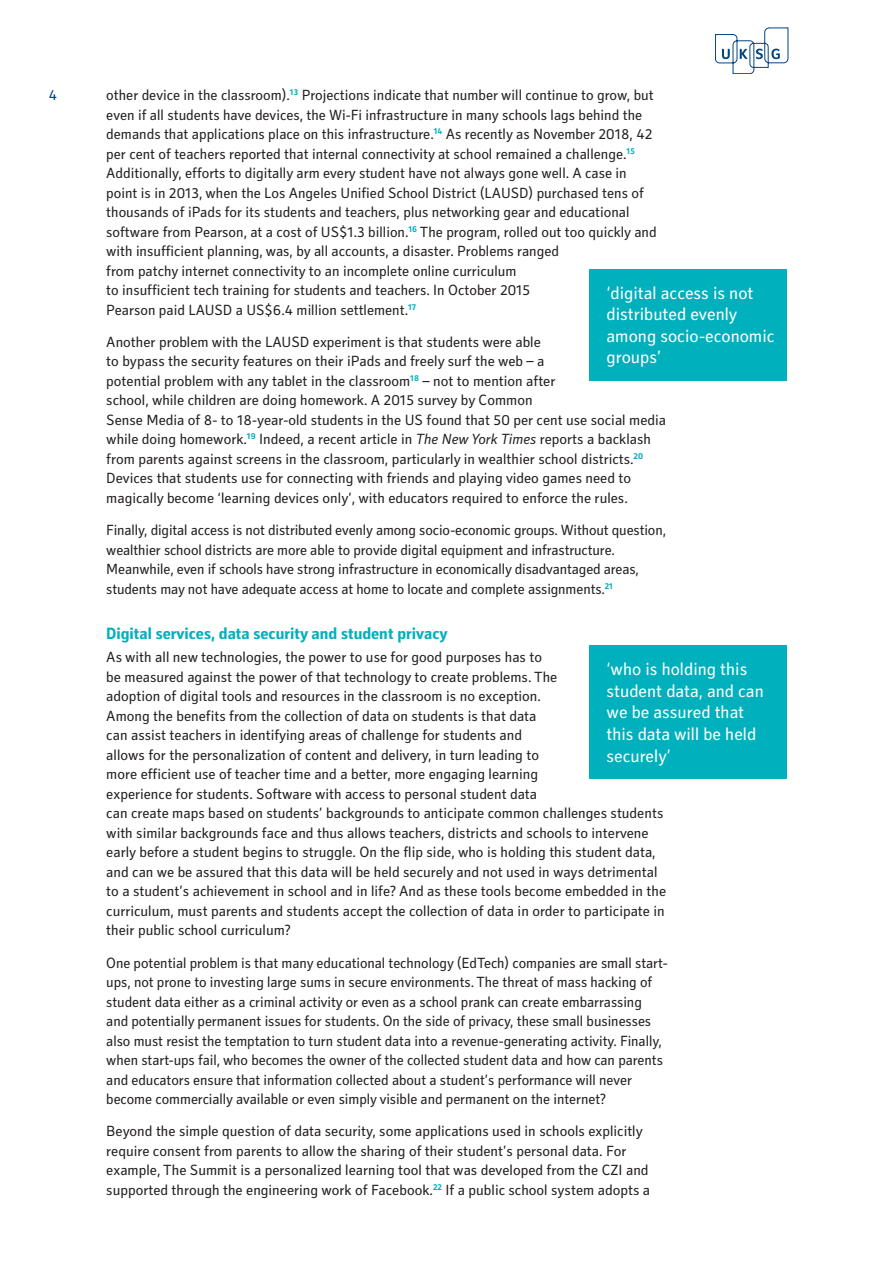
<style>
.page{position:relative;width:893px;height:1263px;background:#fff}
.page>*{position:absolute;margin:0;border:0;box-sizing:border-box;transform-origin:0 0}
.Stand_out_quote{font:18px/21.6px "Secca Std";color:#fff}
.B-Style_Heading{font:700 16.5px "Secca Std";color:#00b0bc}
.Body{font:15px/19.5px "Secca Std";color:#231f20}
.t1{font:15px "Secca Std";color:#014081}
.s1{font-style:italic}
</style>
<div class="page">
<svg style="left:715px;top:28px;width:73px;height:46px"></svg>
<div style="left:590px;top:269px;width:197px;height:111px;background:#00b0bc"></div>
<div style="left:590px;top:645px;width:197px;height:134px;background:#00b0bc"></div>
<p class="t1" style="left:49px;top:87px;width:10px">4</p>
<p class="Body" style="left:106px;top:86px;width:552px">other device in the classroom).<sup>13</sup> Projections indicate that number will continue to grow, but even if all students have devices, the Wi-Fi infrastructure in many schools lags behind the demands that applications place on this infrastructure.<sup>14</sup> As recently as November 2018, 42 per cent of teachers reported that internal connectivity at school remained a challenge.<sup>15<br></sup>Additionally, efforts to digitally arm every student have not always gone well. A case in point is in 2013, when the Los Angeles Unified School District (LAUSD) purchased tens of thousands of iPads for its students and teachers, plus networking gear and educational software from Pearson, at a cost of US$1.3 billion.<sup>16</sup> The program, rolled out too quickly and with insufficient planning, was, by all accounts, a disaster. Problems ranged<br>from patchy internet connectivity to an incomplete online curriculum<br>to insufficient tech training for students and teachers. In October 2015<br>Pearson paid LAUSD a US$6.4 million settlement.<sup>17</sup></p>
<p class="Body" style="left:106px;top:333px;width:561px">Another problem with the LAUSD experiment is that students were able<br>to bypass the security features on their iPads and freely surf the web – a<br>potential problem with any tablet in the classroom<sup>18</sup> – not to mention after<br>school, while children are doing homework. A 2015 survey by Common<br>Sense Media of 8- to 18-year-old students in the US found that 50 per cent use social media while doing homework.<sup>19</sup> Indeed, a recent article in <span class="s1">The New York Times</span> reports a backlash from parents against screens in the classroom, particularly in wealthier school districts.<sup>20<br></sup>Devices that students use for connecting with friends and playing video games need to magically become ‘learning devices only’, with educators required to enforce the rules.</p>
<p class="Body" style="left:106px;top:521px;width:561px">Finally, digital access is not distributed evenly among socio-economic groups. Without question, wealthier school districts are more able to provide digital equipment and infrastructure.<br>Meanwhile, even if schools have strong infrastructure in economically disadvantaged areas, students may not have adequate access at home to locate and complete assignments.<sup>21</sup></p>
<p class="B-Style_Heading" style="left:106px;top:624px;width:343px">Digital services, data security and student privacy</p>
<p class="Body" style="left:106px;top:648px;width:561px">As with all new technologies, the power to use for good purposes has to<br>be measured against the power of that technology to create problems. The<br>adoption of digital tools and resources in the classroom is no exception.<br>Among the benefits from the collection of data on students is that data<br>can assist teachers in identifying areas of challenge for students and<br>allows for the personalization of content and delivery, in turn leading to<br>more efficient use of teacher time and a better, more engaging learning<br>experience for students. Software with access to personal student data<br>can create maps based on students’ backgrounds to anticipate common challenges students with similar backgrounds face and thus allows teachers, districts and schools to intervene early before a student begins to struggle. On the flip side, who is holding this student data, and can we be assured that this data will be held securely and not used in ways detrimental to a student’s achievement in school and in life? And as these tools become embedded in the curriculum, must parents and students accept the collection of data in order to participate in their public school curriculum?</p>
<p class="Body" style="left:106px;top:953px;width:563px">One potential problem is that many educational technology (EdTech) companies are small start&shy;ups, not prone to investing large sums in secure environments. The threat of mass hacking of student data either as a criminal activity or even as a school prank can create embarrassing and potentially permanent issues for students. On the side of privacy, these small businesses also must resist the temptation to turn student data into a revenue-generating activity. Finally, when start-ups fail, who becomes the owner of the collected student data and how can parents and educators ensure that information collected about a student’s performance will never become commercially available or even simply visible and permanent on the internet?</p>
<p class="Body" style="left:106px;top:1122px;width:545px">Beyond the simple question of data security, some applications used in schools explicitly require consent from parents to allow the sharing of their student’s personal data. For example, The Summit is a personalized learning tool that was developed from the CZI and supported through the engineering work of Facebook.<sup>22</sup> If a public school system adopts a</p>
<p class="Stand_out_quote" style="left:607px;top:282px;width:169px">‘digital access is not distributed evenly among socio-economic groups’</p>
<p class="Stand_out_quote" style="left:607px;top:659px;width:159px">‘who is holding this student data, and can we be assured that this data will be held securely’</p>
</div>
